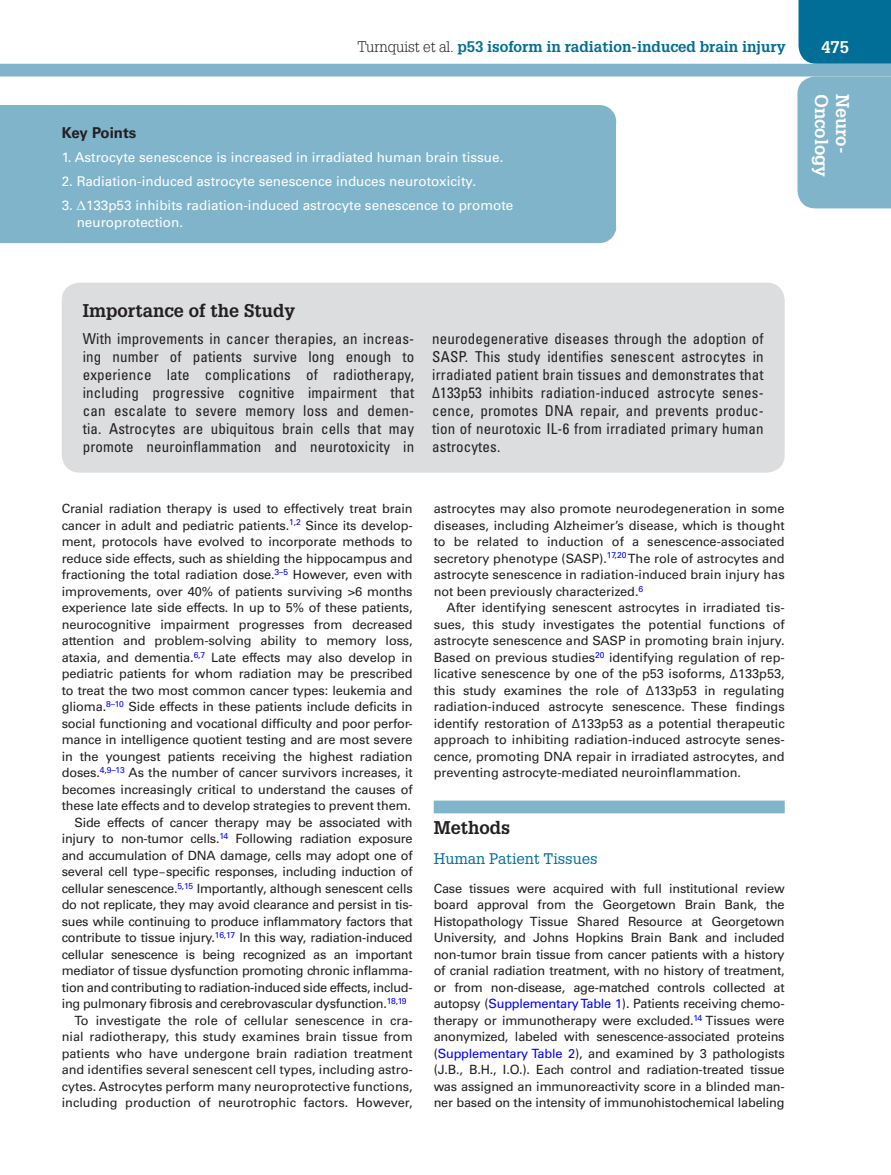
<style>
.page{position:relative;width:891px;height:1175px;background:#fff}
.page>*{position:absolute;margin:0;border:0;box-sizing:border-box;transform-origin:0 0}
.t1{font:700 18px "Glypha LT Std";color:#231f20}
.t2{font:700 18px "Glypha LT Std";color:#fff}
.t3{font:700 16.5px "Glypha LT Std";color:#fff}
.t4{font:condensed 15px/18px "Univers LT Std";letter-spacing:.01em;color:#231f20;text-align:justify}
.t5{font:700 15px "Glypha LT Std";color:#006e96}
.t6{font:15px "Glypha LT Std";color:#006e96}
.t7{font:700 15px "Univers LT Std";color:#231f20}
.t8{font:13.5px/16.5px "Univers LT Std";color:#fff}
.t9{font:12.75px/16.5px "Univers LT Std";letter-spacing:-.01em;color:#231f20;text-align:justify}
.s1{font-weight:300;color:#231f20}
.s2{font-family:"Gandhari Unicode"}
.s3{color:#00f}
</style>
<div class="page">
<div style="left:799px;top:0;width:92px;height:64px;background:#006e96"></div>
<div style="left:797px;top:76px;width:94px;height:132px;background:#7fb4ca"></div>
<div style="left:0;top:64px;width:891px;height:12px;background:#7fb4ca"></div>
<div style="left:0;top:123px;width:615px;height:34px;background:#7fb4ca"></div>
<div style="left:0;top:105px;width:599px;height:33px;background:#7fb4ca"></div>
<hr style="left:599px;top:105px;width:1px;height:33px;background:#7fb4ca">
<div style="left:0;top:139px;width:615px;height:27px;background:#7fb4ca"></div>
<div style="left:0;top:163px;width:615px;height:40px;background:#7fb4ca"></div>
<div style="left:0;top:186px;width:615px;height:44px;background:#7fb4ca"></div>
<div style="left:0;top:210px;width:599px;height:33px;background:#7fb4ca"></div>
<hr style="left:599px;top:210px;width:1px;height:33px;background:#7fb4ca">
<div style="left:434px;top:800px;width:351px;height:13px;background:#7fb4ca"></div>
<div style="left:62px;top:283px;width:723px;height:189px;background:#dcdddf;border-radius:18px"></div>
<p class="t5" style="left:358px;top:37px;width:430px"><span class="s1">Turnquist et al.</span> p53 isoform in radiation-induced brain injury</p>
<p class="t3" style="left:821px;top:37px;width:29px">475</p>
<h1 class="t2" style="left:833px;top:94px;width:85px;rotate:90deg">Oncology</h1>
<h1 class="t2" style="left:854px;top:94px;width:61px;rotate:90deg">Neuro-</h1>
<p class="t7" style="left:62px;top:124px;width:76px">Key Points</p>
<p class="t8" style="left:62px;top:149px;width:443px">1. Astrocyte senescence is increased in irradiated human brain tissue.</p>
<p class="t8" style="left:62px;top:173px;width:416px">2. Radiation-induced astrocyte senescence induces neurotoxicity.</p>
<p class="t8" style="left:77px;top:197px;width:438px;text-indent:-15px">3. <span class="s2">Δ</span>133p53 inhibits radiation-induced astrocyte senescence to promote neuroprotection.</p>
<h1 class="t1" style="left:83px;top:299px;width:214px">Importance of the Study</h1>
<p class="t4" style="left:83px;top:329px;width:333px">With improvements in cancer therapies, an increas&shy;ing number of patients survive long enough to experience late complications of radiotherapy, including progressive cognitive impairment that can escalate to severe memory loss and demen&shy;tia. Astrocytes are ubiquitous brain cells that may promote neuroinflammation and neurotoxicity in</p>
<p class="t4" style="left:432px;top:329px;width:333px">neurodegenerative diseases through the adoption of SASP. This study identifies senescent astrocytes in irradiated patient brain tissues and demonstrates that ∆133p53 inhibits radiation-induced astrocyte senes&shy;cence, promotes DNA repair, and prevents produc&shy;tion of neurotoxic IL-6 from irradiated primary human astrocytes.</p>
<p class="t9" style="left:62px;top:500px;width:352px">Cranial radiation therapy is used to effectively treat brain</p>
<p class="t9" style="left:62px;top:517px;width:353px">cancer in adult and pediatric patients.<sup>1</sup><sup>,</sup><sup>2</sup> Since its develop-</p>
<p class="t9" style="left:62px;top:533px;width:353px">ment, protocols have evolved to incorporate methods to</p>
<p class="t9" style="left:62px;top:550px;width:352px">reduce side effects, such as shielding the hippocampus and</p>
<p class="t9" style="left:62px;top:566px;width:352px">fractioning the total radiation dose.<sup>3–5</sup> However, even with</p>
<p class="t9" style="left:62px;top:583px;width:352px">improvements, over 40% of patients surviving &gt;6 months</p>
<p class="t9" style="left:62px;top:599px;width:352px">experience late side effects. In up to 5% of these patients,</p>
<p class="t9" style="left:62px;top:616px;width:353px">neurocognitive impairment progresses from decreased</p>
<p class="t9" style="left:62px;top:632px;width:353px">attention and problem-solving ability to memory loss,</p>
<p class="t9" style="left:62px;top:649px;width:353px">ataxia, and dementia.<sup>6</sup><sup>,</sup><sup>7</sup> Late effects may also develop in</p>
<p class="t9" style="left:62px;top:665px;width:353px">pediatric patients for whom radiation may be prescribed</p>
<p class="t9" style="left:62px;top:682px;width:353px">to treat the two most common cancer types: leukemia and</p>
<p class="t9" style="left:62px;top:698px;width:353px">glioma.<sup>8–10</sup> Side effects in these patients include deficits in</p>
<p class="t9" style="left:62px;top:715px;width:352px">social functioning and vocational difficulty and poor perfor-</p>
<p class="t9" style="left:62px;top:731px;width:352px">mance in intelligence quotient testing and are most severe</p>
<p class="t9" style="left:62px;top:748px;width:353px">in the youngest patients receiving the highest radiation</p>
<p class="t9" style="left:62px;top:764px;width:352px">doses.<sup>4</sup><sup>,</sup><sup>9–13</sup> As the number of cancer survivors increases, it</p>
<p class="t9" style="left:62px;top:781px;width:352px">becomes increasingly critical to understand the causes of</p>
<p class="t9" style="left:62px;top:797px;width:351px">these late effects and to develop strategies to prevent them.</p>
<p class="t9" style="left:74px;top:814px;width:340px">Side effects of cancer therapy may be associated with</p>
<p class="t9" style="left:62px;top:830px;width:352px">injury to non-tumor cells.<sup>14</sup> Following radiation exposure</p>
<p class="t9" style="left:62px;top:847px;width:353px">and accumulation of DNA damage, cells may adopt one of</p>
<p class="t9" style="left:62px;top:863px;width:353px">several cell type<span class="s2">‒</span>specific responses, including induction of</p>
<p class="t9" style="left:62px;top:880px;width:353px">cellular senescence.<sup>5</sup><sup>,</sup><sup>15</sup> Importantly, although senescent cells</p>
<p class="t9" style="left:62px;top:896px;width:353px">do not replicate, they may avoid clearance and persist in tis-</p>
<p class="t9" style="left:62px;top:913px;width:353px">sues while continuing to produce inflammatory factors that</p>
<p class="t9" style="left:62px;top:929px;width:353px">contribute to tissue injury.<sup>16</sup><sup>,</sup><sup>17</sup> In this way, radiation-induced</p>
<p class="t9" style="left:62px;top:946px;width:353px">cellular senescence is being recognized as an important</p>
<p class="t9" style="left:62px;top:962px;width:352px">mediator of tissue dysfunction promoting chronic inflamma-</p>
<p class="t9" style="left:62px;top:979px;width:353px">tion and contributing to radiation-induced side effects, includ-</p>
<p class="t9" style="left:62px;top:995px;width:346px">ing pulmonary fibrosis and cerebrovascular dysfunction.<sup>18</sup><sup>,</sup><sup>19</sup></p>
<p class="t9" style="left:74px;top:1012px;width:340px">To investigate the role of cellular senescence in cra-</p>
<p class="t9" style="left:62px;top:1028px;width:352px">nial radiotherapy, this study examines brain tissue from</p>
<p class="t9" style="left:62px;top:1045px;width:352px">patients who have undergone brain radiation treatment</p>
<p class="t9" style="left:62px;top:1061px;width:353px">and identifies several senescent cell types, including astro-</p>
<p class="t9" style="left:62px;top:1078px;width:353px">cytes. Astrocytes perform many neuroprotective functions,</p>
<p class="t9" style="left:62px;top:1094px;width:353px">including production of neurotrophic factors. However,</p>
<p class="t9" style="left:434px;top:500px;width:353px">astrocytes may also promote neurodegeneration in some diseases, including Alzheimer’s disease, which is thought to be related to induction of a senescence-associated secretory phenotype (SASP).<sup>17</sup><sup>,</sup><sup>20</sup> The role of astrocytes and astrocyte senescence in radiation-induced brain injury has not been previously characterized.<sup>6</sup></p>
<p class="t9" style="left:434px;top:599px;width:353px;text-indent:13px">After identifying senescent astrocytes in irradiated tis&shy;sues, this study investigates the potential functions of astrocyte senescence and SASP in promoting brain injury.<br>Based on previous studies<sup>20</sup> identifying regulation of rep&shy;licative senescence by one of the p53 isoforms, ∆133p53, this study examines the role of ∆133p53 in regulating radiation-induced astrocyte senescence. These findings identify restoration of ∆133p53 as a potential therapeutic approach to inhibiting radiation-induced astrocyte senes&shy;cence, promoting DNA repair in irradiated astrocytes, and preventing astrocyte-mediated neuroinflammation.</p>
<h1 class="t1" style="left:434px;top:816px;width:78px">Methods</h1>
<p class="t6" style="left:434px;top:849px;width:166px">Human Patient Tissues</p>
<p class="t9" style="left:434px;top:880px;width:353px">Case tissues were acquired with full institutional review board approval from the Georgetown Brain Bank, the Histopathology Tissue Shared Resource at Georgetown University, and Johns Hopkins Brain Bank and included non-tumor brain tissue from cancer patients with a history of cranial radiation treatment, with no history of treatment, or from non-disease, age-matched controls collected at autopsy (<span class="s3">Supplementary Table 1</span>). Patients receiving chemo&shy;therapy or immunotherapy were excluded.<sup>14</sup> Tissues were anonymized, labeled with senescence-associated proteins (<span class="s3">Supplementary Table 2</span>), and examined by 3 pathologists (J.B., B.H., I.O.). Each control and radiation-treated tissue was assigned an immunoreactivity score in a blinded man&shy;ner based on the intensity of immunohistochemical labeling</p>
</div>
